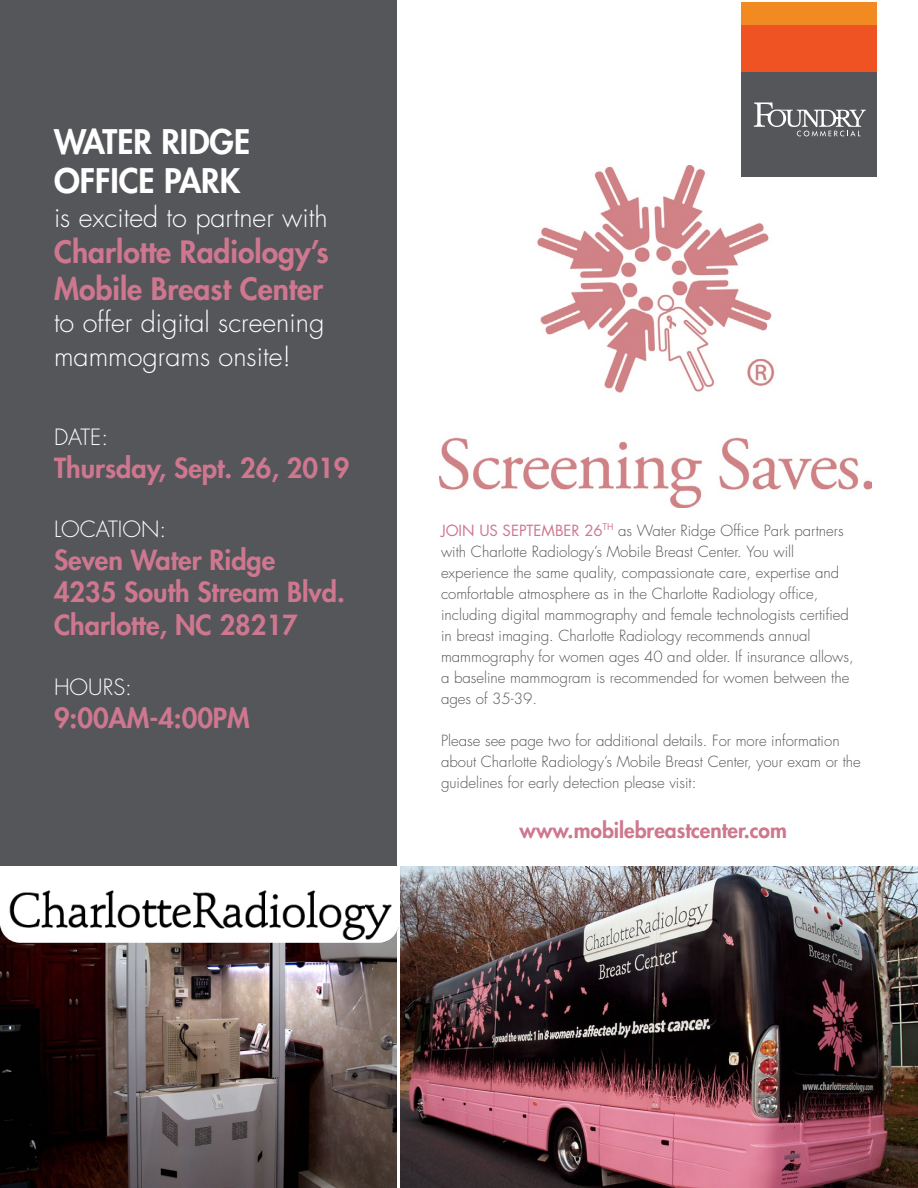
<style>
.page{position:relative;width:918px;height:1188px;background:#fff}
.page>*{position:absolute;margin:0;border:0;box-sizing:border-box;transform-origin:0 0}
.t1{font:800 33px/39.6px "Futura Std";color:#fff}
.t2{font:800 30px/36.9px "Futura Std";color:#ce778f}
.t3{font:800 27px/32.8px "Futura Std";color:#ce778f}
.t4{font:300 27px/33.6px "Futura Std";color:#fff}
.t5{font:300 21.9px "Futura Std";color:#fff}
.t6{font:800 21px "Futura Std";color:#ce778f}
.t7{font:300 15px/21px "Futura Std";color:#55565a}
.s1{font-weight:400;color:#ce778f}
</style>
<div class="page">
<div style="left:0;top:0;width:397px;height:867px;background:#55565a"></div>
<img style="left:440px;top:166px;width:431px;height:341px">
<img style="left:400px;top:867px;width:518px;height:321px">
<img style="left:0;top:943px;width:397px;height:245px">
<img style="left:0;top:890px;width:398px;height:53px">
<div style="left:742px;top:72px;width:135px;height:105px;background:#55565a"></div>
<div style="left:742px;top:2px;width:135px;height:23px;background:#f18b21"></div>
<div style="left:742px;top:25px;width:135px;height:47px;background:#f05323"></div>
<svg style="left:754px;top:102px;width:112px;height:34px"></svg>
<h1 class="t1" style="left:54px;top:122px;width:198px">WATER RIDGE<br>OFFICE PARK</h1>
<h3 class="t4" style="left:54px;top:201px;width:275px">is excited to partner with</h3>
<h2 class="t2" style="left:54px;top:233px;width:276px">Charlotte Radiology’s<br>Mobile Breast Center</h2>
<h3 class="t4" style="left:54px;top:306px;width:272px">to offer digital screening mammograms onsite!</h3>
<h3 class="t5" style="left:54px;top:424px;width:56px">DATE:</h3>
<h3 class="t3" style="left:54px;top:451px;width:297px">Thursday, Sept. 26, 2019</h3>
<h3 class="t5" style="left:54px;top:516px;width:114px">LOCATION:</h3>
<h3 class="t3" style="left:54px;top:543px;width:292px">Seven Water Ridge<br>4235 South Stream Blvd.<br>Charlotte, NC 28217</h3>
<h3 class="t5" style="left:54px;top:673px;width:79px">HOURS:</h3>
<h3 class="t3" style="left:54px;top:701px;width:197px">9:00AM-4:00PM</h3>
<p class="t7" style="left:441px;top:521px;width:414px"><span class="s1">JOIN US SEPTEMBER 26</span><sup>TH</sup> as Water Ridge Office Park partners with Charlotte Radiology’s Mobile Breast Center. You will experience the same quality, compassionate care, expertise and comfortable atmosphere as in the Charlotte Radiology office, including digital mammography and female technologists certified in breast imaging. Charlotte Radiology recommends annual mammography for women ages 40 and older. If insurance allows, a baseline mammogram is recommended for women between the ages of 35-39.</p>
<p class="t7" style="left:441px;top:731px;width:421px">Please see page two for additional details. For more information about Charlotte Radiology’s Mobile Breast Center, your exam or the guidelines for early detection please visit:</p>
<h3 class="t6" style="left:520px;top:817px;width:269px">www.mobilebreastcenter.com</h3>
</div>
